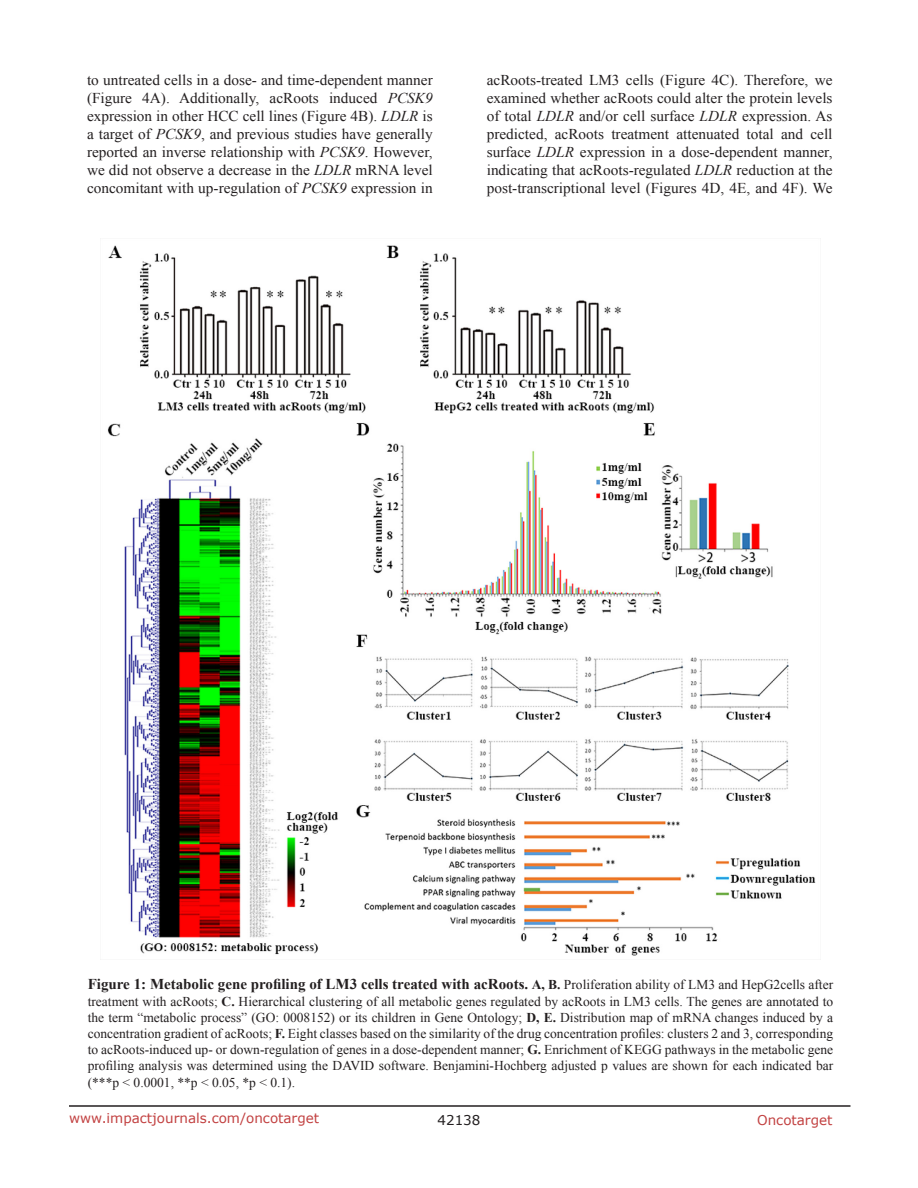
<style>
.page{position:relative;width:918px;height:1188px;background:#fff}
.page>*{position:absolute;margin:0;border:0;box-sizing:border-box;transform-origin:0 0}
.BodyText{font:15px/18px "Times New Roman";color:#231f20;text-align:justify}
.figuretext{font:700 15px "Times New Roman";color:#231f20}
.figuretext-2{font:13.5px/16.2px "Times New Roman";color:#231f20;text-align:justify}
.t1{font:13.5px "Verdana";color:#c24141}
.t2{font:13.5px "Verdana";color:#231f20}
.s1{font-style:italic}
.s2{font-size:13.5px}
.s3{font-weight:400;font-size:13.5px}
.s4{font-weight:700}
</style>
<div class="page">
<hr style="left:69px;top:1105px;width:781px;height:2px;background:#231f20">
<img style="left:107px;top:245px;width:709px;height:711px">
<p class="BodyText" style="left:87px;top:71px;width:347px">to untreated cells in a dose- and time-dependent manner (Figure 4A). Additionally, acRoots induced <span class="s1">PCSK9 </span>expression in other HCC cell lines (Figure 4B). <span class="s1">LDLR</span> is a target of <span class="s1">PCSK9</span>, and previous studies have generally reported an inverse relationship with <span class="s1">PCSK9</span>. However, we did not observe a decrease in the <span class="s1">LDLR</span> mRNA level concomitant with up-regulation of <span class="s1">PCSK9</span> expression in</p>
<p class="BodyText" style="left:487px;top:71px;width:347px">acRoots-treated LM3 cells (Figure 4C). Therefore, we examined whether acRoots could alter the protein levels of total <span class="s1">LDLR</span> and/or cell surface <span class="s1">LDLR</span> expression. As predicted, acRoots treatment attenuated total and cell surface <span class="s1">LDLR</span> expression in a dose-dependent manner, indicating that acRoots-regulated <span class="s1">LDLR</span> reduction at the post-transcriptional level (Figures 4D, 4E, and 4F). We</p>
<p class="figuretext" style="left:88px;top:974px;width:747px">Figure 1: Metabolic gene profiling of LM3 cells treated with acRoots. <span class="s2">A, B.</span> <span class="s3">Proliferation ability of LM3 and HepG2cells after</span></p>
<p class="figuretext-2" style="left:88px;top:993px;width:747px">treatment with acRoots; <span class="s4">C.</span> Hierarchical clustering of all metabolic genes regulated by acRoots in LM3 cells. The genes are annotated to the term “metabolic process” (GO: 0008152) or its children in Gene Ontology; <span class="s4">D, E.</span> Distribution map of mRNA changes induced by a concentration gradient of acRoots; <span class="s4">F.</span> Eight classes based on the similarity of the drug concentration profiles: clusters 2 and 3, corresponding to acRoots-induced up- or down-regulation of genes in a dose-dependent manner; <span class="s4">G.</span> Enrichment of KEGG pathways in the metabolic gene profiling analysis was determined using the DAVID software. Benjamini-Hochberg adjusted p values are shown for each indicated bar (***p &lt; 0.0001, **p &lt; 0.05, *p &lt; 0.1).</p>
<p class="t1" style="left:69px;top:1109px;width:252px">www.impactjournals.com/oncotarget</p>
<p class="t2" style="left:438px;top:1111px;width:44px">42138</p>
<p class="t1" style="left:757px;top:1111px;width:77px">Oncotarget</p>
</div>
